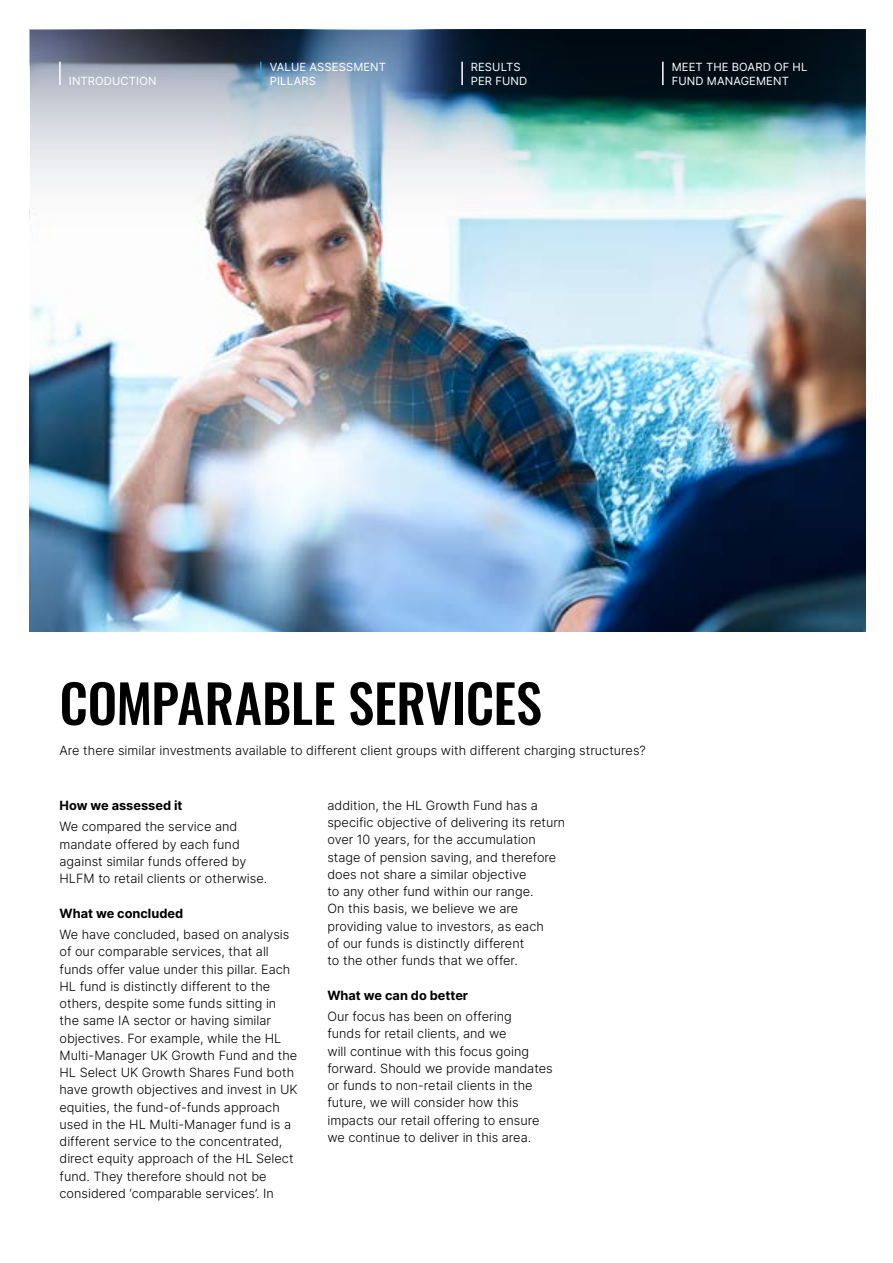
<style>
.page{position:relative;width:893px;height:1263px;background:#fff}
.page>*{position:absolute;margin:0;border:0;box-sizing:border-box;transform-origin:0 0}
.t1{font:500 52.5px "Oswald";letter-spacing:-.005em;color:#000}
.t2{font:300 12.75px/17.2px "Inter";color:#000}
.t3{font:700 12.75px "Inter";color:#000}
.t4{font:11.25px/13.5px "Inter";letter-spacing:.01em;color:#fff}
</style>
<div class="page">
<img style="left:29px;top:30px;width:836px;height:601px">
<img style="left:30px;top:31px;width:835px;height:208px">
<hr style="left:260px;top:62px;width:2px;height:23px;background:#2ca5de">
<hr style="left:59px;top:62px;width:2px;height:23px;background:#fff">
<hr style="left:461px;top:62px;width:2px;height:23px;background:#fff">
<hr style="left:662px;top:62px;width:2px;height:23px;background:#fff">
<p class="t4" style="left:69px;top:74px;width:89px">INTRODUCTION</p>
<p class="t4" style="left:270px;top:60px;width:118px">VALUE ASSESSMENT<br>PILLARS</p>
<p class="t4" style="left:471px;top:60px;width:58px">RESULTS<br>PER FUND</p>
<p class="t4" style="left:672px;top:60px;width:137px">MEET THE BOARD OF HL<br>FUND MANAGEMENT</p>
<h1 class="t1" style="left:60px;top:676px;width:484px">COMPARABLE SERVICES</h1>
<p class="t2" style="left:60px;top:741px;width:588px">Are there similar investments available to different client groups with different charging structures?</p>
<p class="t3" style="left:60px;top:796px;width:124px">How we assessed it</p>
<p class="t2" style="left:60px;top:818px;width:209px">We compared the service and mandate offered by each fund against similar funds offered by<br>HLFM to retail clients or otherwise.</p>
<p class="t3" style="left:60px;top:904px;width:125px">What we concluded</p>
<p class="t2" style="left:60px;top:925px;width:240px">We have concluded, based on analysis of our comparable services, that all funds offer value under this pillar. Each HL fund is distinctly different to the others, despite some funds sitting in the same IA sector or having similar objectives. For example, while the HL Multi-Manager UK Growth Fund and the HL Select UK Growth Shares Fund both have growth objectives and invest in UK equities, the fund-of-funds approach used in the HL Multi-Manager fund is a different service to the concentrated, direct equity approach of the HL Select fund. They therefore should not be considered ‘comparable services’. In</p>
<p class="t2" style="left:327px;top:796px;width:239px">addition, the HL Growth Fund has a specific objective of delivering its return over 10 years, for the accumulation stage of pension saving, and therefore does not share a similar objective<br>to any other fund within our range.<br>On this basis, we believe we are providing value to investors, as each<br>of our funds is distinctly different<br>to the other funds that we offer.</p>
<p class="t3" style="left:327px;top:986px;width:142px">What we can do better</p>
<p class="t2" style="left:327px;top:1007px;width:227px">Our focus has been on offering<br>funds for retail clients, and we<br>will continue with this focus going forward. Should we provide mandates or funds to non-retail clients in the future, we will consider how this impacts our retail offering to ensure we continue to deliver in this area.</p>
</div>
